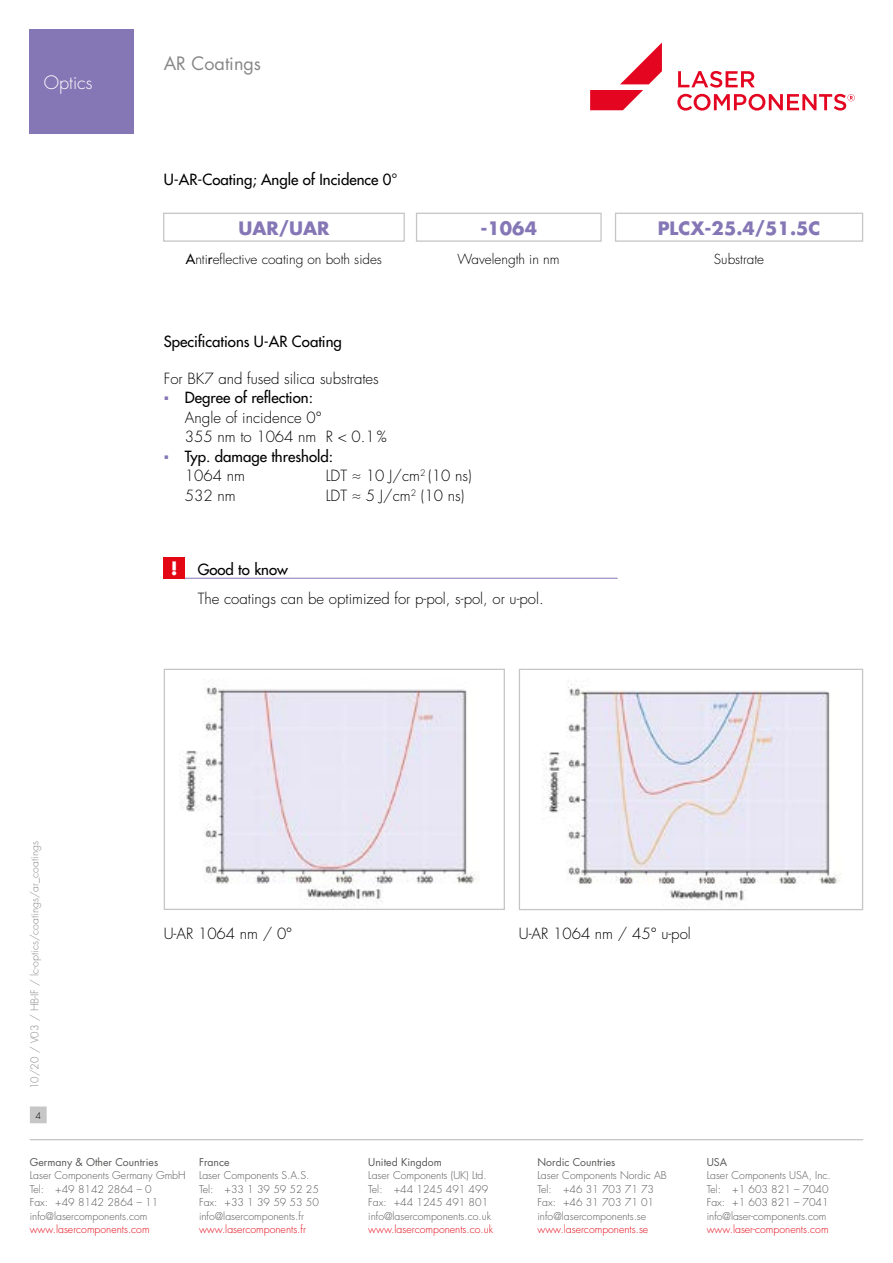
<style>
.page{position:relative;width:893px;height:1263px;background:#fff}
.page>*{position:absolute;margin:0;border:0;box-sizing:border-box;transform-origin:0 0}
.t1{font:700 18px "Futura Std";color:#8577b6}
.t2{font:18px "Futura Std";color:#878787}
.t3{font:300 18px "Futura Std";color:#fff}
.t4{font:300 15px/19.5px "Futura Std";color:#000}
.t5{font:500 15px/19.5px "Futura Std";color:#000}
.t6{font:300 13.5px "Futura Std";color:#000}
.t7{font:300 10.5px/13.5px "Futura Std";color:#575756}
.t8{font:300 10.5px "Futura Std";color:#e30613}
.t9{font:10.5px "Futura Std";color:#575756}
.t10{font:300 10.5px "Futura Std";color:#878787}
.t11{font:300 9px "Futura Std";color:#000}
.s1{font-weight:500}
.s2{font-family:"Calibri";font-weight:400;color:#8577b6}
.s3{font-weight:300}
.s4{font-weight:700;font-size:18px;color:#fff}
</style>
<div class="page">
<hr style="left:30px;top:1139px;width:833px;height:1px;background:#c6c6c6">
<div style="left:31px;top:1107px;width:15px;height:16px;background:#c6c6c6"></div>
<div style="left:30px;top:1106px;width:17px;height:17px;border:1px solid #c6c6c6"></div>
<svg style="left:677px;top:71px;width:178px;height:40px"></svg>
<svg style="left:590px;top:43px;width:72px;height:67px"></svg>
<hr style="left:164px;top:578px;width:454px;height:1px;background:#8577b6">
<div style="left:164px;top:557px;width:21px;height:22px;background:#e30613"></div>
<img style="left:181px;top:679px;width:298px;height:227px">
<div style="left:164px;top:669px;width:341px;height:241px;border:1px solid #c6c6c6"></div>
<img style="left:542px;top:681px;width:299px;height:223px">
<div style="left:519px;top:669px;width:344px;height:241px;border:1px solid #c6c6c6"></div>
<div style="left:163px;top:213px;width:242px;height:29px;border:1px solid #c6c6c6"></div>
<div style="left:416px;top:213px;width:186px;height:29px;border:1px solid #c6c6c6"></div>
<div style="left:615px;top:213px;width:248px;height:29px;border:1px solid #c6c6c6"></div>
<div style="left:30px;top:30px;width:104px;height:104px;background:#8577b6"></div>
<h1 class="t3" style="left:44px;top:72px;width:50px">Optics</h1>
<h1 class="t2" style="left:164px;top:52px;width:99px">AR Coatings</h1>
<h2 class="t5" style="left:164px;top:169px;width:235px">U-AR-Coating; Angle of Incidence 0°</h2>
<h1 class="t1" style="left:238px;top:216px;width:93px">UAR/UAR</h1>
<h1 class="t1" style="left:481px;top:216px;width:58px">-1064</h1>
<h1 class="t1" style="left:658px;top:216px;width:164px">PLCX-25.4/51.5C</h1>
<p class="t6" style="left:186px;top:250px;width:198px"><span class="s1">A</span>nti<span class="s1">r</span>eflective coating on both sides</p>
<p class="t6" style="left:457px;top:250px;width:104px">Wavelength in nm</p>
<p class="t6" style="left:714px;top:250px;width:52px">Substrate</p>
<h2 class="t5" style="left:164px;top:332px;width:180px">Specifications U-AR Coating</h2>
<h2 class="t4" style="left:164px;top:369px;width:217px">For BK7 and fused silica substrates</h2>
<h2 class="t4" style="left:185px;top:388px;width:203px;text-indent:-21px"><span class="s2">▪</span> <span class="s1">Degree of reflection:<br></span>Angle of incidence 0°<br>355 nm to 1064 nm R &lt; 0.1%</h2>
<h2 class="t5" style="left:185px;top:447px;width:150px;text-indent:-21px"><span class="s2">▪</span> Typ. damage threshold:<br><span class="s3">1064 nm</span></h2>
<h2 class="t4" style="left:326px;top:466px;width:147px">LDT ≈ 10 J/cm<sup>2</sup> (10 ns)</h2>
<h2 class="t4" style="left:185px;top:486px;width:52px">532 nm</h2>
<h2 class="t4" style="left:326px;top:486px;width:140px">LDT ≈ 5 J/cm<sup>2</sup> (10 ns)</h2>
<h2 class="t5" style="left:171px;top:560px;width:119px"><span class="s4">!</span> Good to know</h2>
<h2 class="t4" style="left:198px;top:589px;width:348px">The coatings can be optimized for p-pol, s-pol, or u-pol.</h2>
<p class="t10" style="left:28px;top:1089px;width:250px;rotate:-90deg">10/20 / V03 / HB-IF / lc-optics/coatings/ar_coatings</p>
<p class="t11" style="left:35px;top:1110px;width:7px">4</p>
<h2 class="t4" style="left:164px;top:924px;width:130px">U-AR 1064 nm / 0°</h2>
<h2 class="t4" style="left:519px;top:924px;width:174px">U-AR 1064 nm / 45° u-pol</h2>
<p class="t9" style="left:30px;top:1155px;width:130px">Germany &amp; Other Countries</p>
<p class="t7" style="left:30px;top:1169px;width:157px">Laser Components Germany GmbH<br>Tel: +49 8142 2864 – 0<br>Fax: +49 8142 2864 – 11 info@lasercomponents.com</p>
<p class="t8" style="left:30px;top:1223px;width:121px">www.lasercomponents.com</p>
<p class="t9" style="left:199px;top:1155px;width:32px">France</p>
<p class="t7" style="left:199px;top:1169px;width:121px">Laser Components S.A.S.<br>Tel: +33 1 39 59 52 25<br>Fax: +33 1 39 59 53 50 info@lasercomponents.fr</p>
<p class="t8" style="left:199px;top:1223px;width:108px">www.lasercomponents.fr</p>
<p class="t9" style="left:368px;top:1155px;width:75px">United Kingdom</p>
<p class="t7" style="left:368px;top:1169px;width:124px">Laser Components (UK) Ltd.<br>Tel: +44 1245 491 499<br>Fax: +44 1245 491 801 info@lasercomponents.co.uk</p>
<p class="t8" style="left:368px;top:1223px;width:126px">www.lasercomponents.co.uk</p>
<p class="t9" style="left:537px;top:1155px;width:79px">Nordic Countries</p>
<p class="t7" style="left:537px;top:1169px;width:131px">Laser Components Nordic AB<br>Tel: +46 31 703 71 73<br>Fax: +46 31 703 71 01 info@lasercomponents.se</p>
<p class="t8" style="left:537px;top:1223px;width:112px">www.lasercomponents.se</p>
<p class="t9" style="left:707px;top:1155px;width:22px">USA</p>
<p class="t7" style="left:707px;top:1169px;width:126px">Laser Components USA, Inc.<br>Tel: +1 603 821 – 7040<br>Fax: +1 603 821 – 7041 info@laser-components.com</p>
<p class="t8" style="left:707px;top:1223px;width:123px">www.laser-components.com</p>
</div>
